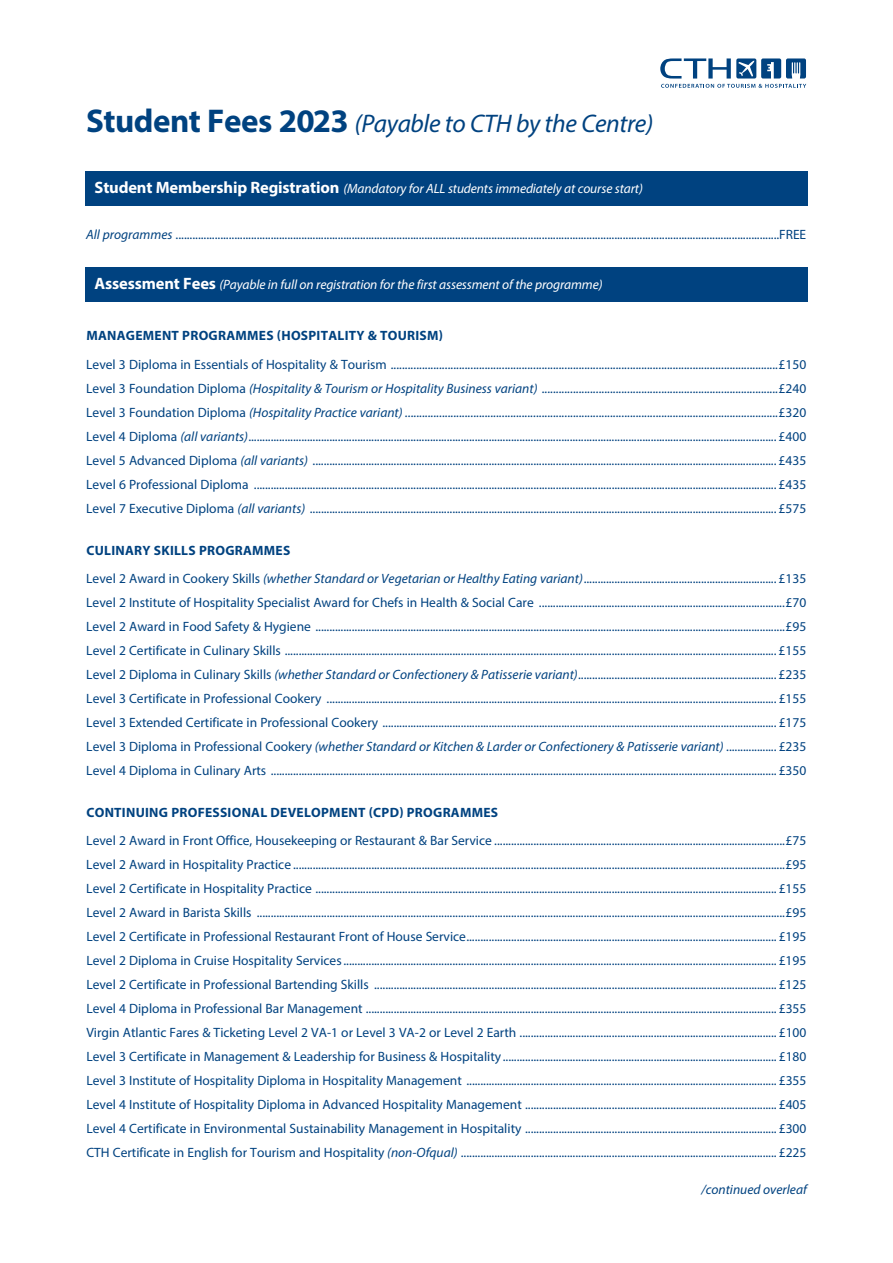
<style>
.page{position:relative;width:893px;height:1263px;background:#fff}
.page>*{position:absolute;margin:0;border:0;box-sizing:border-box;transform-origin:0 0}
.t1{font:italic 25.5px "Myriad Pro";letter-spacing:-.015em;color:#004280}
.t2{font:13.5px/24px "Myriad Pro";color:#004280;text-align:justify}
.t3{font:italic 13.5px/28.2px "Myriad Pro";color:#004280}
.t4{font:italic 13.5px "Myriad Pro";letter-spacing:-.01em;color:#fff}
.t5{font:700 13.5px "Myriad Pro";letter-spacing:.02em;color:#004280}
.s1{font-weight:700;font-style:normal;font-size:33px}
.s2{font-weight:700;font-style:normal;font-size:16.5px}
.s3{font-style:italic}
.s4{font-weight:700;font-style:normal}
.s5{font-style:normal}
.s6{font-weight:700}
</style>
<div class="page">
<div style="left:85px;top:171px;width:723px;height:34px;background:#004280"></div>
<div style="left:85px;top:267px;width:723px;height:34px;background:#004280"></div>
<svg style="left:660px;top:58px;width:146px;height:30px"></svg>
<h1 class="t1" style="left:86px;top:108px;width:568px"><span class="s1">Student Fees 2023</span> (Payable to CTH by the Centre)</h1>
<p class="t4" style="left:95px;top:180px;width:550px"><span class="s2">Student Membership Registration</span> (Mandatory for ALL students immediately at course start)</p>
<p class="t2" style="left:86px;top:222px;width:721px"><span class="s3">All programmes</span> ........................................................................................................................................................................................................................FREE</p>
<p class="t4" style="left:95px;top:276px;width:509px"><span class="s2">Assessment Fees</span> (Payable in full on registration for the first assessment of the programme)</p>
<p class="t3" style="left:86px;top:321px;width:722px"><span class="s4">MANAGEMENT PROGRAMMES (HOSPITALITY &amp; TOURISM)<br></span><span class="s5">Level 3 Diploma in Essentials of Hospitality &amp; Tourism</span> ........................................................................................................................................<span class="s5">£150</span></p>
<p class="t2" style="left:86px;top:376px;width:722px">Level 3 Foundation Diploma <span class="s3">(Hospitality &amp; Tourism or Hospitality Business variant) ...................................................................................</span>£240<br>Level 3 Foundation Diploma <span class="s3">(Hospitality Practice variant) ...................................................................................................................................</span>£320<br>Level 4 Diploma <span class="s3">(all variants)</span>............................................................................................................................................................................................. £400<br>Level 5 Advanced Diploma <span class="s3">(all variants)</span> ...................................................................................................................................................................... £435<br>Level 6 Professional Diploma ........................................................................................................................................................................................... £435<br>Level 7 Executive Diploma <span class="s3">(all variants)</span> ....................................................................................................................................................................... £575</p>
<p class="t2" style="left:86px;top:536px;width:721px;line-height:28.2px"><span class="s6">CULINARY SKILLS PROGRAMMES<br></span>Level 2 Award in Cookery Skills <span class="s3">(whether Standard or Vegetarian or Healthy Eating variant)</span>..................................................................... £135</p>
<p class="t2" style="left:86px;top:590px;width:722px">Level 2 Institute of Hospitality Specialist Award for Chefs in Health &amp; Social Care ........................................................................................£70<br>Level 2 Award in Food Safety &amp; Hygiene ........................................................................................................................................................................£95<br>Level 2 Certificate in Culinary Skills ................................................................................................................................................................................ £155<br>Level 2 Diploma in Culinary Skills <span class="s3">(whether Standard or Confectionery &amp; Patisserie variant)</span>....................................................................... £235<br>Level 3 Certificate in Professional Cookery ................................................................................................................................................................. £155<br>Level 3 Extended Certificate in Professional Cookery ............................................................................................................................................. £175<br>Level 3 Diploma in Professional Cookery <span class="s3">(whether Standard or Kitchen &amp; Larder or Confectionery &amp; Patisserie variant)</span> .................. £235<br>Level 4 Diploma in Culinary Arts ..................................................................................................................................................................................... £350</p>
<p class="t5" style="left:86px;top:803px;width:413px">CONTINUING PROFESSIONAL DEVELOPMENT (CPD) PROGRAMMES</p>
<p class="t2" style="left:86px;top:828px;width:722px">Level 2 Award in Front Office, Housekeeping or Restaurant &amp; Bar Service ........................................................................................................£75<br>Level 2 Award in Hospitality Practice ................................................................................................................................................................................£95<br>Level 2 Certificate in Hospitality Practice ..................................................................................................................................................................... £155<br>Level 2 Award in Barista Skills .............................................................................................................................................................................................£95<br>Level 2 Certificate in Professional Restaurant Front of House Service............................................................................................................... £195<br>Level 2 Diploma in Cruise Hospitality Services........................................................................................................................................................... £195<br>Level 2 Certificate in Professional Bartending Skills ................................................................................................................................................ £125<br>Level 4 Diploma in Professional Bar Management ................................................................................................................................................... £355<br>Virgin Atlantic Fares &amp; Ticketing Level 2 VA-1 or Level 3 VA-2 or Level 2 Earth ............................................................................................ £100<br>Level 3 Certificate in Management &amp; Leadership for Business &amp; Hospitality.................................................................................................. £180<br>Level 3 Institute of Hospitality Diploma in Hospitality Management ............................................................................................................... £355<br>Level 4 Institute of Hospitality Diploma in Advanced Hospitality Management .......................................................................................... £405<br>Level 4 Certificate in Environmental Sustainability Management in Hospitality .......................................................................................... £300<br>CTH Certificate in English for Tourism and Hospitality <span class="s3">(non-Ofqual)</span> ................................................................................................................. £225</p>
<p class="t3" style="left:701px;top:1175px;width:107px">/continued overleaf</p>
</div>
